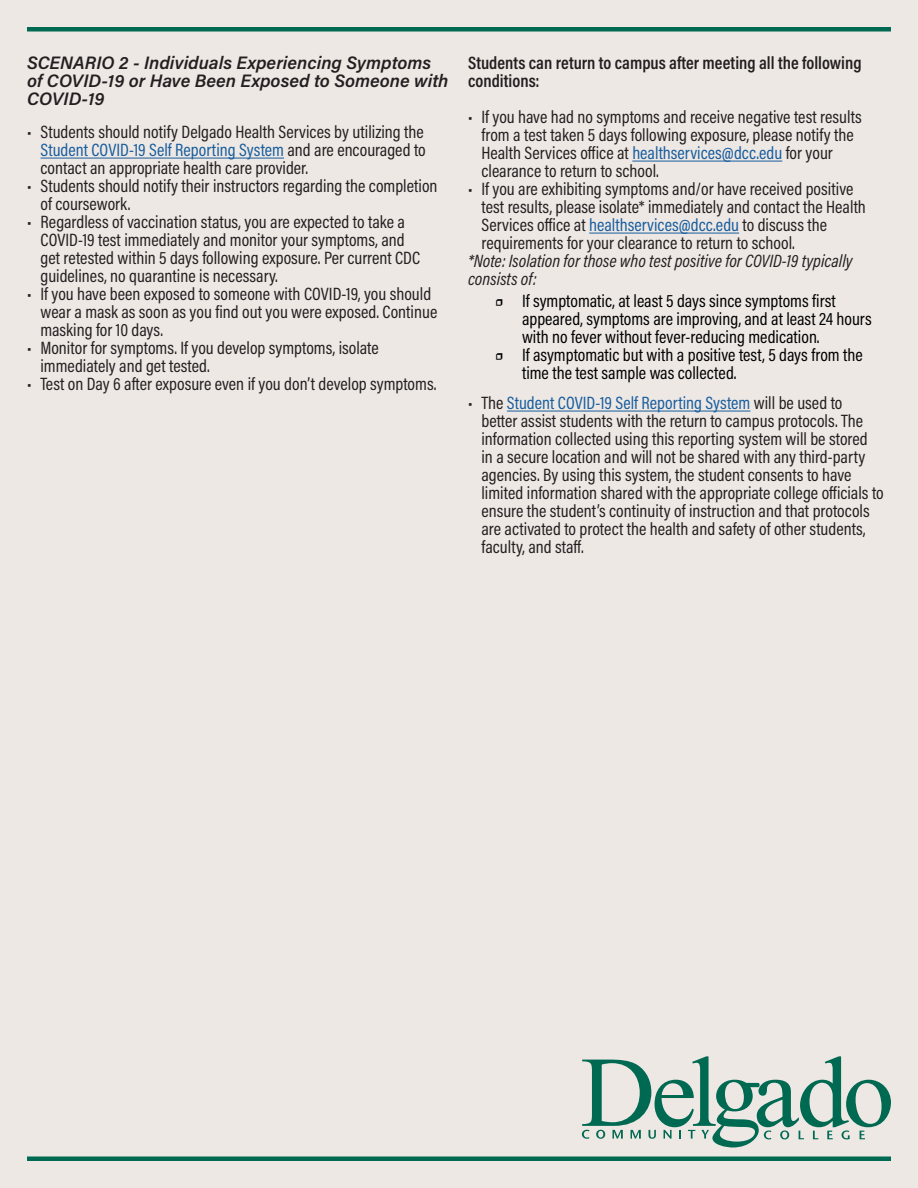
<style>
.page{position:relative;width:918px;height:1188px;background:#eee8e4}
.page>*{position:absolute;margin:0;border:0;box-sizing:border-box;transform-origin:0 0}
.t1{font:18px/18px "Acumin Pro Cond";color:#231f20}
.t2{font:18px/18px "Acumin Pro Cond";color:#000}
.t3{font:italic 600 18px/18px "Acumin Pro";color:#231f20}
.t4{font:italic 18px/18px "Acumin Pro Cond";color:#231f20}
.t5{font:600 18px/18px "Acumin Pro Cond";color:#231f20}
.s1{color:#175d9e}
.s2{font-family:"Acumin Pro"}
</style>
<div class="page">
<hr style="left:40px;top:158px;width:244px;height:1px;background:#175d9e">
<hr style="left:632px;top:161px;width:150px;height:1px;background:#175d9e">
<hr style="left:589px;top:233px;width:150px;height:1px;background:#175d9e">
<hr style="left:507px;top:411px;width:243px;height:1px;background:#175d9e">
<div style="left:27px;top:27px;width:864px;height:5px;background:#006951"></div>
<div style="left:27px;top:1156px;width:864px;height:5px;background:#006951"></div>
<svg style="left:582px;top:1056px;width:309px;height:91px"></svg>
<p class="t3" style="left:27px;top:53px;width:423px">SCENARIO 2 - Individuals Experiencing Symptoms of COVID-19 or Have Been Exposed to Someone with<br>COVID-19</p>
<p class="t1" style="left:40px;top:123px;width:387px;text-align:justify;text-indent:-14px">• Students should notify Delgado Health Services by utilizing the <span class="s1">Student COVID-19 Self Reporting System</span> and are encouraged to contact an appropriate health care provider.</p>
<p class="t1" style="left:40px;top:177px;width:399px;text-indent:-14px">• Students should notify their instructors regarding the completion of coursework.</p>
<p class="t1" style="left:40px;top:213px;width:381px;text-indent:-14px">• Regardless of vaccination status, you are expected to take a COVID-19 test immediately and monitor your symptoms, and get retested within 5 days following exposure. Per current CDC guidelines, no quarantine is necessary.</p>
<p class="t1" style="left:40px;top:285px;width:398px;text-indent:-14px">• If you have been exposed to someone with COVID-19, you should wear a mask as soon as you find out you were exposed. Continue masking for 10 days.</p>
<p class="t1" style="left:40px;top:339px;width:340px;text-indent:-14px">• Monitor for symptoms. If you develop symptoms, isolate immediately and get tested.</p>
<p class="t1" style="left:27px;top:375px;width:411px">• Test on Day 6 after exposure even if you don’t develop symptoms.</p>
<p class="t5" style="left:468px;top:54px;width:395px">Students can return to campus after meeting all the following conditions:</p>
<p class="t1" style="left:482px;top:108px;width:382px;text-indent:-14px">• If you have had no symptoms and receive negative test results from a test taken 5 days following exposure, please notify the Health Services office at <span class="s1">healthservices@dcc.edu</span> for your clearance to return to school.</p>
<p class="t1" style="left:482px;top:180px;width:386px;text-indent:-14px">• If you are exhibiting symptoms and/or have received positive test results, please isolate* immediately and contact the Health Services office at <span class="s1">healthservices@dcc.edu</span> to discuss the requirements for your clearance to return to school.</p>
<p class="t4" style="left:468px;top:252px;width:386px">*Note: Isolation for those who test positive for COVID-19 typically consists of:</p>
<p class="t2" style="left:522px;top:292px;width:351px;text-indent:-27px"><span class="s2">❒</span> If symptomatic, at least 5 days since symptoms first appeared, symptoms are improving, and at least 24 hours with no fever without fever-reducing medication.</p>
<p class="t2" style="left:522px;top:346px;width:342px;text-indent:-27px"><span class="s2">❒</span> If asymptomatic but with a positive test, 5 days from the time the test sample was collected.</p>
<p class="t1" style="left:482px;top:394px;width:404px;text-indent:-14px">• The <span class="s1">Student COVID-19 Self Reporting System</span> will be used to<br>better assist students with the return to campus protocols. The information collected using this reporting system will be stored in a secure location and will not be shared with any third-party agencies. By using this system, the student consents to have limited information shared with the appropriate college officials to ensure the student’s continuity of instruction and that protocols are activated to protect the health and safety of other students, faculty, and staff.</p>
</div>
